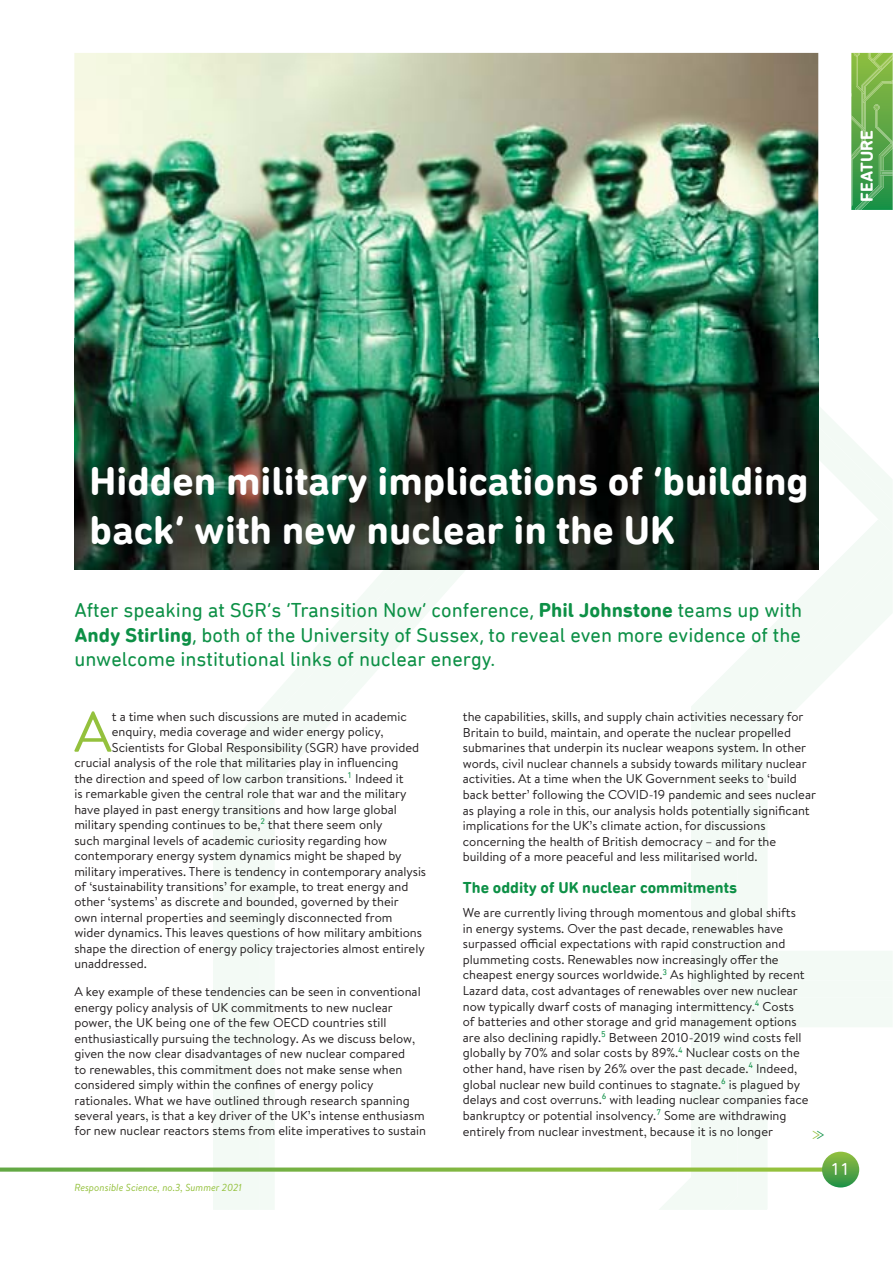
<style>
.page{position:relative;width:893px;height:1263px;background:#fff}
.page>*{position:absolute;margin:0;border:0;box-sizing:border-box;transform-origin:0 0}
.t1{font:56.85px "Brandon Text";color:#94c13d}
.t2{font:700 40.8px/49.1px "DIN Next Rounded LT Pro";color:#fff}
.t3{font:20.4px/24.5px "DIN Next Rounded LT Pro";color:#0d9046;text-align:justify}
.t4{font:700 17.55px "DIN Next Rounded LT Pro";color:#fff}
.t5{font:17.55px "DIN Next Rounded LT Pro";color:#fff}
.t6{font:300 17.55px "Brandon Text";color:#94c13d}
.t7{font:700 16.05px "DIN Next Rounded LT Pro";color:#0d9046}
.t8{font:12.9px/15.6px "Brandon Text";color:#231f20}
.t9{font:italic 10.2px "Brandon Text";color:#94c13d}
.s1{font-weight:700}
.s2{color:#0d9046}
</style>
<div class="page">
<svg style="left:851px;top:53px;width:42px;height:157px;background:#66ad52"></svg>
<svg style="left:658px;top:534px;width:234px;height:676px"></svg>
<svg style="left:213px;top:569px;width:253px;height:641px"></svg>
<svg style="left:818px;top:405px;width:74px;height:129px"></svg>
<div style="left:708px;top:951px;width:184px;height:76px;background:#f3faf5"></div>
<svg style="left:0;top:1168px;width:822px;height:4px;background:#87bb50"></svg>
<svg style="left:822px;top:1152px;width:37px;height:36px"></svg>
<img style="left:74px;top:53px;width:744px;height:285px">
<svg style="left:384px;top:569px;width:82px;height:1px"></svg>
<img style="left:74px;top:338px;width:744px;height:231px">
<h3 class="t4" style="left:859px;top:202px;width:73px;rotate:-90deg">FEATURE</h3>
<h2 class="t2" style="left:90px;top:461px;width:721px">Hidden military implications of ‘building back’ with new nuclear in the UK</h2>
<h3 class="t3" style="left:74px;top:600px;width:729px">After speaking at SGR’s ‘Transition Now’ conference, <span class="s1">Phil Johnstone</span> teams up with <span class="s1">Andy Stirling</span>, both of the University of Sussex, to reveal even more evidence of the unwelcome institutional links of nuclear energy.</h3>
<h1 class="t1" style="left:74px;top:711px;width:39px">A</h1>
<p class="t8" style="left:112px;top:710px;width:297px">t a time when such discussions are muted in academic</p>
<p class="t8" style="left:112px;top:725px;width:273px">enquiry, media coverage and wider energy policy,</p>
<p class="t8" style="left:112px;top:741px;width:309px">Scientists for Global Responsibility (SGR) have provided</p>
<p class="t8" style="left:74px;top:756px;width:326px">crucial analysis of the role that militaries play in influencing</p>
<p class="t8" style="left:74px;top:772px;width:331px">the direction and speed of low carbon transitions.<sup>1</sup> Indeed it</p>
<p class="t8" style="left:74px;top:787px;width:333px">is remarkable given the central role that war and the military</p>
<p class="t8" style="left:74px;top:803px;width:324px">have played in past energy transitions and how large global</p>
<p class="t8" style="left:74px;top:818px;width:310px">military spending continues to be,<sup>2</sup> that there seem only</p>
<p class="t8" style="left:74px;top:834px;width:314px">such marginal levels of academic curiosity regarding how</p>
<p class="t8" style="left:74px;top:849px;width:329px">contemporary energy system dynamics might be shaped by</p>
<p class="t8" style="left:74px;top:865px;width:353px">military imperatives. There is tendency in contemporary analysis</p>
<p class="t8" style="left:74px;top:880px;width:335px">of ‘sustainability transitions’ for example, to treat energy and</p>
<p class="t8" style="left:74px;top:896px;width:326px">other ‘systems’ as discrete and bounded, governed by their</p>
<p class="t8" style="left:74px;top:911px;width:320px">own internal properties and seemingly disconnected from</p>
<p class="t8" style="left:74px;top:927px;width:349px">wider dynamics. This leaves questions of how military ambitions</p>
<p class="t8" style="left:74px;top:942px;width:352px">shape the direction of energy policy trajectories almost entirely</p>
<p class="t8" style="left:74px;top:957px;width:74px">unaddressed.</p>
<p class="t8" style="left:74px;top:985px;width:353px">A key example of these tendencies can be seen in conventional energy policy analysis of UK commitments to new nuclear power, the UK being one of the few OECD countries still enthusiastically pursuing the technology. As we discuss below, given the now clear disadvantages of new nuclear compared<br>to renewables, this commitment does not make sense when considered simply within the confines of energy policy rationales. What we have outlined through research spanning several years, is that a key driver of the UK’s intense enthusiasm for new nuclear reactors stems from elite imperatives to sustain</p>
<p class="t9" style="left:74px;top:1184px;width:169px">Responsible Science, no.3, Summer 2021</p>
<p class="t8" style="left:463px;top:710px;width:355px">the capabilities, skills, and supply chain activities necessary for Britain to build, maintain, and operate the nuclear propelled submarines that underpin its nuclear weapons system. In other words, civil nuclear channels a subsidy towards military nuclear activities. At a time when the UK Government seeks to ‘build back better’ following the COVID-19 pandemic and sees nuclear as playing a role in this, our analysis holds potentially significant implications for the UK’s climate action, for discussions concerning the health of British democracy – and for the building of a more peaceful and less militarised world.</p>
<p class="t7" style="left:463px;top:881px;width:276px">The oddity of UK nuclear commitments</p>
<p class="t8" style="left:463px;top:906px;width:347px">We are currently living through momentous and global shifts in energy systems. Over the past decade, renewables have surpassed official expectations with rapid construction and plummeting costs. Renewables now increasingly offer the cheapest energy sources worldwide.<sup>3</sup> As highlighted by recent Lazard data, cost advantages of renewables over new nuclear now typically dwarf costs of managing intermittency.<sup>4</sup> Costs of batteries and other storage and grid management options are also declining rapidly.<sup>5</sup> Between 2010-2019 wind costs fell globally by 70% and solar costs by 89%.<sup>4</sup> Nuclear costs on the other hand, have risen by 26% over the past decade.<sup>4</sup> Indeed, global nuclear new build continues to stagnate.<sup>6</sup> is plagued by delays and cost overruns.<sup>6</sup> with leading nuclear companies face bankruptcy or potential insolvency.<sup>7</sup> Some are withdrawing entirely from nuclear investment, because it is no longer</p>
<h3 class="t6" style="left:811px;top:1123px;width:16px">&gt;<span class="s2">&gt;</span></h3>
<h3 class="t5" style="left:831px;top:1162px;width:20px">11</h3>
</div>
